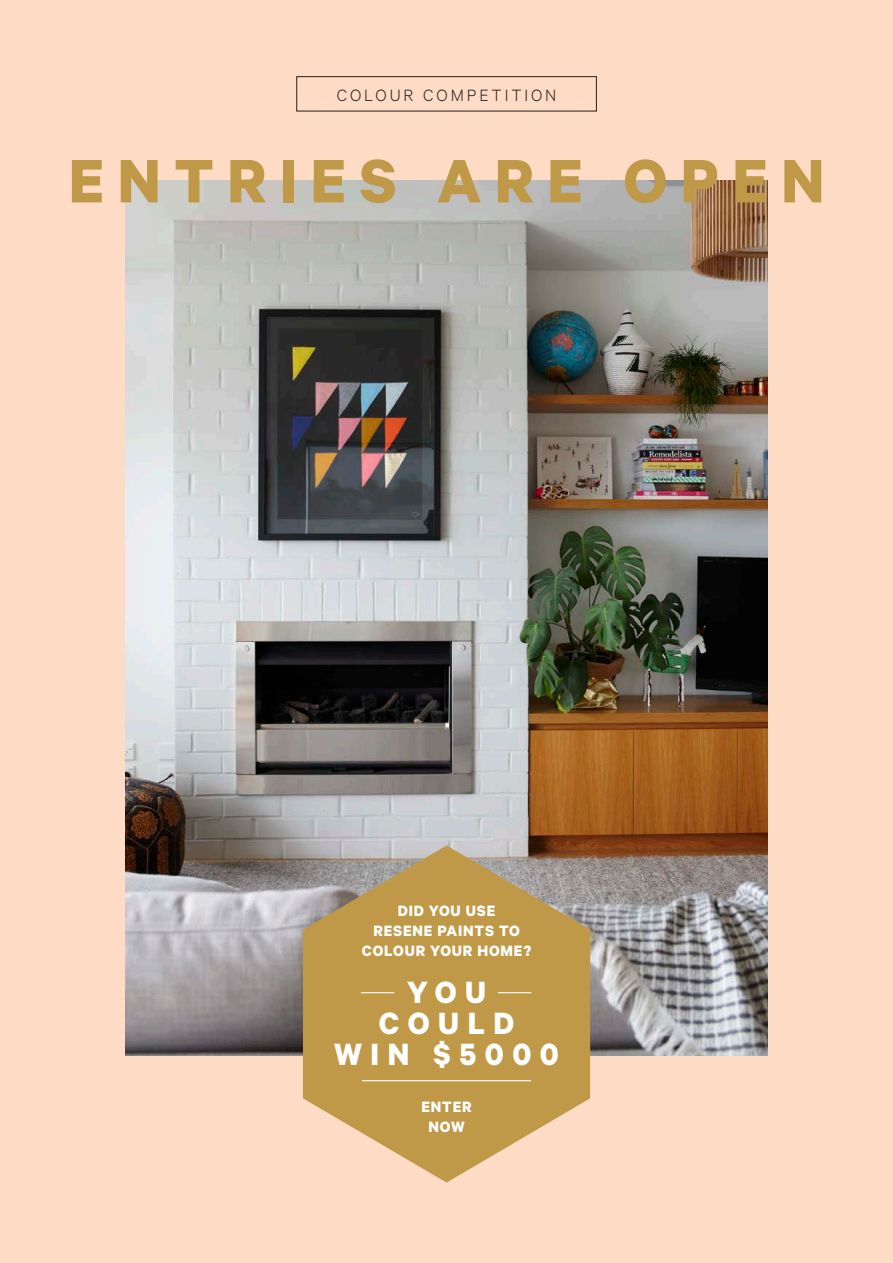
<style>
.page{position:relative;width:893px;height:1263px;background:#fedbc4}
.page>*{position:absolute;margin:0;border:0;box-sizing:border-box;transform-origin:0 0}
.t1{font:700 69px "Calibre";letter-spacing:.2em;color:#bf9948}
.t2{font:700 34.65px/30.8px "Calibre";letter-spacing:.25em;color:#fff;text-align:center}
.t3{font:300 18.45px "Calibre";letter-spacing:.16em;color:#231f20}
.t4{font:700 16.95px/20px "Calibre";letter-spacing:.05em;color:#fff;text-align:center}
</style>
<div class="page">
<img style="left:126px;top:181px;width:641px;height:874px">
<svg style="left:303px;top:845px;width:287px;height:337px;background:#c3a161"></svg>
<div style="left:297px;top:76px;width:300px;height:35px;border:1px solid #231f20"></div>
<hr style="left:361px;top:992px;width:33px;height:1px;background:#fff">
<hr style="left:498px;top:992px;width:33px;height:1px;background:#fff">
<hr style="left:362px;top:1080px;width:169px;height:1px;background:#fff">
<p class="t3" style="left:337px;top:84px;width:221px">COLOUR COMPETITION</p>
<h1 class="t1" style="left:69px;top:139px;width:757px">ENTRIES ARE OPEN</h1>
<p class="t4" style="left:362px;top:900px;width:171px">DID YOU USE<br>RESENE PAINTS TO<br>COLOUR YOUR HOME?</p>
<h2 class="t2" style="left:334px;top:976px;width:226px">YOU<br>COULD<br>WIN $5000</h2>
<p class="t4" style="left:421px;top:1096px;width:52px">ENTER<br>NOW</p>
</div>
